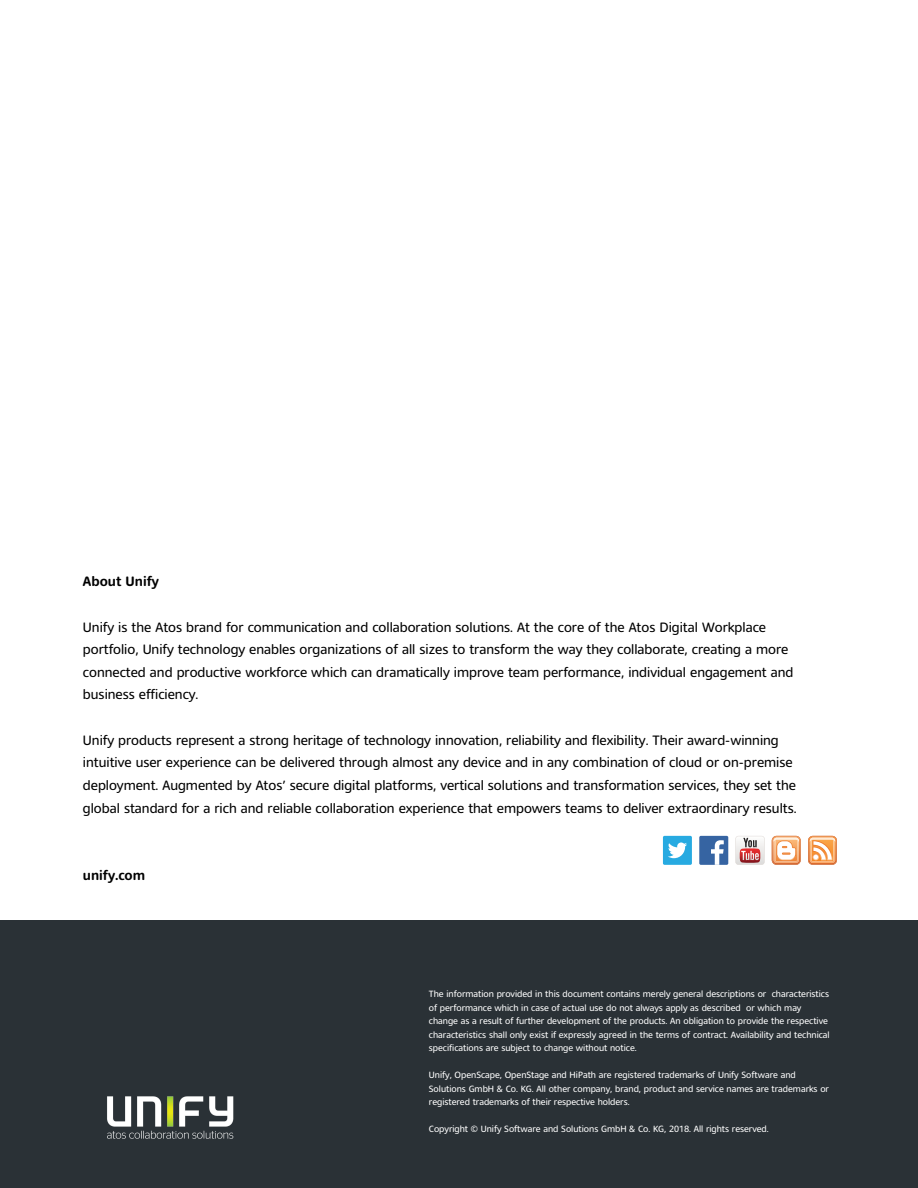
<style>
.page{position:relative;width:918px;height:1188px;background:#fff}
.page>*{position:absolute;margin:0;border:0;box-sizing:border-box;transform-origin:0 0}
.t1{font:13.5px/22.6px "Harmony Sans";color:#000}
.t2{font:700 13.5px "Harmony Sans";color:#000}
.t3{font:9px/13.5px "Harmony Sans";color:#fff}
</style>
<div class="page">
<div style="left:0;top:920px;width:918px;height:268px;background:#2a3136"></div>
<img style="left:107px;top:1096px;width:127px;height:43px">
<svg style="left:772px;top:836px;width:29px;height:29px"></svg>
<svg style="left:808px;top:836px;width:29px;height:29px"></svg>
<div style="left:699px;top:836px;width:29px;height:29px;background:#3664a2;border-radius:2px"></div>
<svg style="left:711px;top:840px;width:13px;height:25px"></svg>
<svg style="left:735px;top:836px;width:30px;height:29px"></svg>
<div style="left:663px;top:836px;width:29px;height:29px;background:#27aae1;border-radius:2px"></div>
<svg style="left:668px;top:842px;width:19px;height:16px"></svg>
<p class="t2" style="left:83px;top:573px;width:77px">About Unify</p>
<p class="t1" style="left:83px;top:615px;width:712px">Unify is the Atos brand for communication and collaboration solutions. At the core of the Atos Digital Workplace portfolio, Unify technology enables organizations of all sizes to transform the way they collaborate, creating a more connected and productive workforce which can dramatically improve team performance, individual engagement and business efficiency.</p>
<p class="t1" style="left:83px;top:728px;width:715px">Unify products represent a strong heritage of technology innovation, reliability and flexibility. Their award-winning intuitive user experience can be delivered through almost any device and in any combination of cloud or on-premise deployment. Augmented by Atos’ secure digital platforms, vertical solutions and transformation services, they set the global standard for a rich and reliable collaboration experience that empowers teams to deliver extraordinary results.</p>
<p class="t2" style="left:83px;top:867px;width:64px">unify.com</p>
<p class="t3" style="left:429px;top:987px;width:402px">The information provided in this document contains merely general descriptions or characteristics of performance which in case of actual use do not always apply as described or which may change as a result of further development of the products. An obligation to provide the respective characteristics shall only exist if expressly agreed in the terms of contract. Availability and technical specifications are subject to change without notice.</p>
<p class="t3" style="left:429px;top:1068px;width:402px">Unify, OpenScape, OpenStage and HiPath are registered trademarks of Unify Software and<br>Solutions GmbH &amp; Co. KG. All other company, brand, product and service names are trademarks or registered trademarks of their respective holders.</p>
<p class="t3" style="left:429px;top:1122px;width:341px">Copyright © Unify Software and Solutions GmbH &amp; Co. KG, 2018. All rights reserved.</p>
</div>
